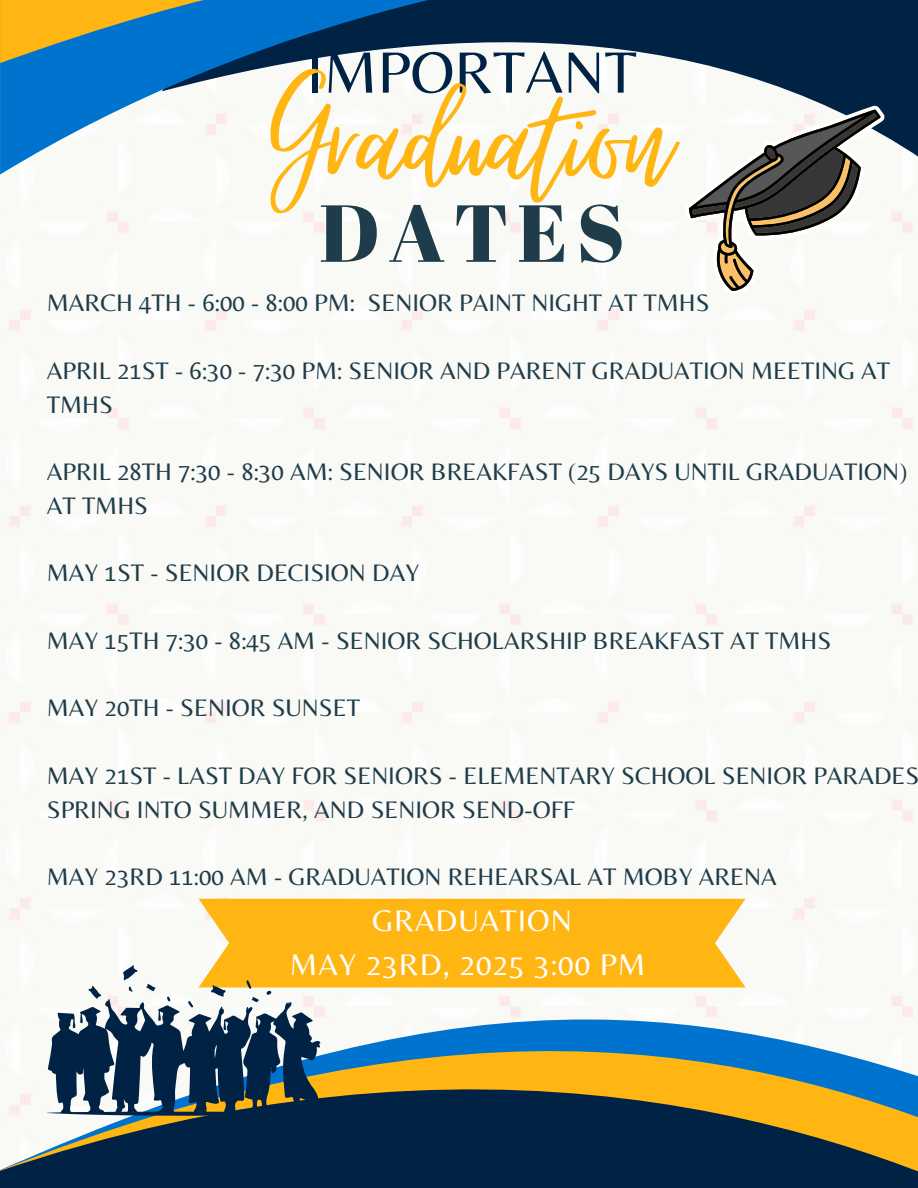
<style>
.page{position:relative;width:918px;height:1188px;background:#fff}
.page>*{position:absolute;margin:0;border:0;box-sizing:border-box;transform-origin:0 0}
.t1{font:179.1px "Virtual";color:#ffb612}
.t2{font:80.55px "Abril Fatface";letter-spacing:.11em;color:#1e3c49}
.t3{font:60.45px "Belleza";color:#024}
.t4{font:31.05px/43.3px "Belleza";letter-spacing:.03em;color:#fff;text-align:center}
.t5{font:24.9px/33.8px "Belleza";color:#1e3c49}
</style>
<div class="page">
<div style="left:0;top:174px;width:918px;height:770px;background:#f9f9f6"></div>
<div style="left:199px;top:899px;width:547px;height:69px;background:#ffb612"></div>
<div style="left:802px;top:0;width:116px;height:157px;background:#024"></div>
<svg style="left:0;top:0;width:802px;height:174px;fill:#f9f9f6"></svg>
<svg style="left:0;top:0;width:541px;height:63px;background:#487587"></svg>
<svg style="left:320px;top:968px;width:597px;height:12px;fill:#ffb612"></svg>
<svg style="left:1px;top:980px;width:902px;height:26px;fill:#f9f9f6"></svg>
<svg style="left:0;top:1006px;width:918px;height:182px"></svg>
<svg style="left:685px;top:106px;width:200px;height:189px"></svg>
<svg style="left:47px;top:965px;width:273px;height:151px"></svg>
<h1 class="t3" style="left:307px;top:37px;width:331px">IMPORTANT</h1>
<p class="t1" style="left:273px;top:44px;width:399px">Graduation</p>
<p class="t2" style="left:319px;top:177px;width:307px">DATES</p>
<p class="t5" style="left:47px;top:286px;width:664px">MARCH 4TH - 6:00 - 8:00 PM: SENIOR PAINT NIGHT AT TMHS</p>
<p class="t5" style="left:47px;top:353px;width:845px">APRIL 21ST - 6:30 - 7:30 PM: SENIOR AND PARENT GRADUATION MEETING AT<br>TMHS</p>
<p class="t5" style="left:47px;top:454px;width:862px">APRIL 28TH 7:30 - 8:30 AM: SENIOR BREAKFAST (25 DAYS UNTIL GRADUATION)<br>AT TMHS</p>
<p class="t5" style="left:47px;top:556px;width:374px">MAY 1ST - SENIOR DECISION DAY</p>
<p class="t5" style="left:47px;top:623px;width:786px">MAY 15TH 7:30 - 8:45 AM - SENIOR SCHOLARSHIP BREAKFAST AT TMHS</p>
<p class="t5" style="left:47px;top:691px;width:315px">MAY 20TH - SENIOR SUNSET</p>
<p class="t5" style="left:47px;top:758px;width:874px">MAY 21ST - LAST DAY FOR SENIORS - ELEMENTARY SCHOOL SENIOR PARADES<br>SPRING INTO SUMMER, AND SENIOR SEND-OFF</p>
<p class="t5" style="left:47px;top:859px;width:731px">MAY 23RD 11:00 AM - GRADUATION REHEARSAL AT MOBY ARENA</p>
<h3 class="t4" style="left:290px;top:899px;width:357px">GRADUATION<br>MAY 23RD, 2025 3:00 PM</h3>
</div>
